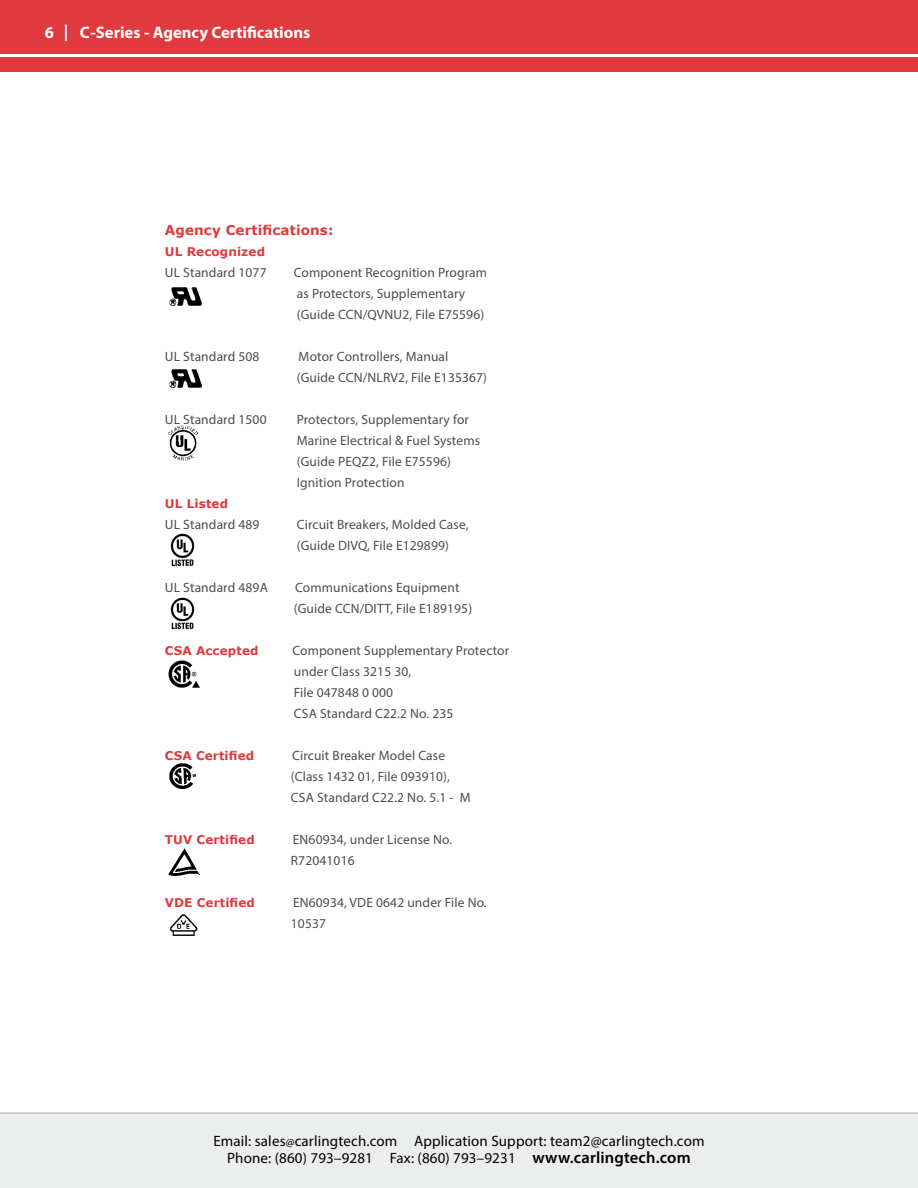
<style>
.page{position:relative;width:918px;height:1188px;background:#fff}
.page>*{position:absolute;margin:0;border:0;box-sizing:border-box;transform-origin:0 0}
.t1{font:700 16.65px "Myriad Pro";color:#fff}
.t2{font:15px/16.8px "Myriad Pro";letter-spacing:.01em;color:#000;text-align:center}
.t3{font:13.5px/21px "Myriad Pro";letter-spacing:.01em;color:#4d4d4f}
.t4{font:700 13.5px "Verdana";letter-spacing:.01em;color:#e03a3e}
.t5{font:700 12px "Verdana";letter-spacing:.01em;color:#e03a3e}
.s1{font-size:16.5px}
.s2{font-size:12px}
.s3{font-weight:600;font-size:16.5px}
</style>
<div class="page">
<div style="left:0;top:1112px;width:918px;height:76px;background:#eceded"></div>
<hr style="left:0;top:1112px;width:918px;height:2px;background:#c7c8ca">
<div style="left:0;top:57px;width:918px;height:15px;background:#e13a3e"></div>
<div style="left:0;top:0;width:918px;height:54px;background:#e13a3e"></div>
<img style="left:169px;top:369px;width:33px;height:20px">
<img style="left:169px;top:287px;width:33px;height:20px">
<img style="left:168px;top:425px;width:29px;height:35px">
<img style="left:170px;top:597px;width:25px;height:33px">
<img style="left:170px;top:533px;width:25px;height:34px">
<img style="left:170px;top:914px;width:28px;height:22px">
<img style="left:170px;top:764px;width:25px;height:25px">
<img style="left:168px;top:660px;width:32px;height:28px">
<img style="left:169px;top:848px;width:30px;height:27px">
<p class="t1" style="left:45px;top:22px;width:267px"><span class="s1">6 |</span> C-Series - Agency Certifications</p>
<p class="t4" style="left:165px;top:220px;width:170px">Agency Certifications:</p>
<p class="t5" style="left:165px;top:243px;width:102px">UL Recognized</p>
<p class="t3" style="left:165px;top:262px;width:103px">UL Standard 1077</p>
<p class="t3" style="left:294px;top:262px;width:195px">Component Recognition Program as Protectors, Supplementary (Guide CCN/QVNU2, File E75596)</p>
<p class="t3" style="left:165px;top:346px;width:96px">UL Standard 508</p>
<p class="t3" style="left:297px;top:346px;width:192px">Motor Controllers, Manual (Guide CCN/NLRV2, File E135367)</p>
<p class="t3" style="left:165px;top:409px;width:103px">UL Standard 1500</p>
<p class="t3" style="left:297px;top:409px;width:185px">Protectors, Supplementary for<br>Marine Electrical &amp; Fuel Systems (Guide PEQZ2, File E75596)<br>Ignition Protection</p>
<p class="t5" style="left:165px;top:495px;width:65px">UL Listed</p>
<p class="t3" style="left:165px;top:514px;width:96px">UL Standard 489</p>
<p class="t3" style="left:297px;top:514px;width:173px">Circuit Breakers, Molded Case, (Guide DIVQ, File E129899)</p>
<p class="t3" style="left:165px;top:577px;width:104px">UL Standard 489A</p>
<p class="t3" style="left:294px;top:577px;width:180px">Communications Equipment (Guide CCN/DITT, File E189195)</p>
<p class="t5" style="left:165px;top:642px;width:95px">CSA Accepted</p>
<p class="t3" style="left:292px;top:640px;width:218px">Component Supplementary Protector under Class 3215 30,<br>File 047848 0 000<br>CSA Standard C22.2 No. 235</p>
<p class="t5" style="left:165px;top:747px;width:91px">CSA Certified</p>
<p class="t3" style="left:291px;top:745px;width:181px">Circuit Breaker Model Case (Class 1432 01, File 093910),<br>CSA Standard C22.2 No. 5.1 - M</p>
<p class="t5" style="left:165px;top:831px;width:91px">TUV Certified</p>
<p class="t3" style="left:291px;top:829px;width:163px">EN60934, under License No.<br>R72041016</p>
<p class="t5" style="left:165px;top:894px;width:92px">VDE Certified</p>
<p class="t3" style="left:291px;top:892px;width:197px">EN60934, VDE 0642 under File No.<br>10537</p>
<p class="t2" style="left:213px;top:1132px;width:493px">Email: sales<span class="s2">@</span>carlingtech.com Application Support: team2@carlingtech.com<br>Phone: (860) 793–9281 Fax: (860) 793–9231 <span class="s3">www.carlingtech.com</span></p>
</div>
